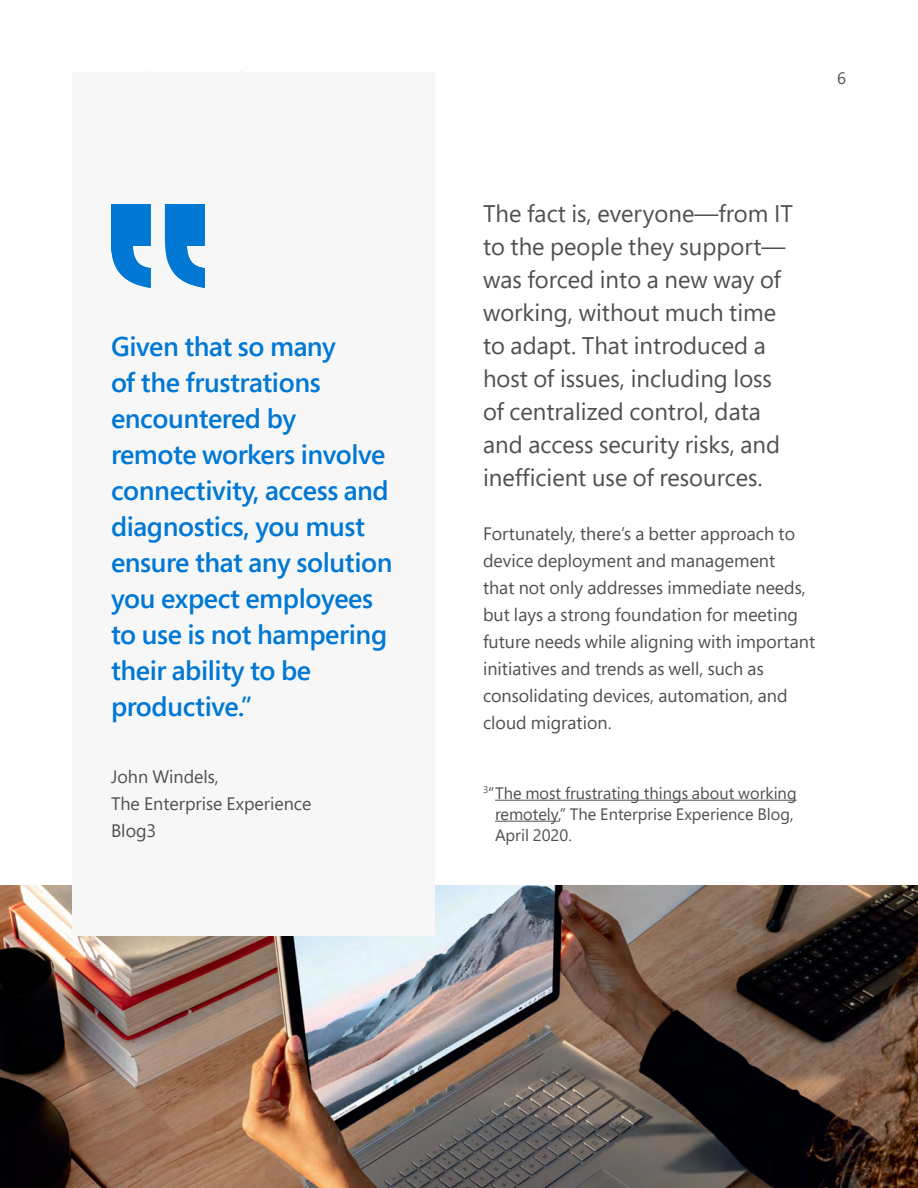
<style>
.page{position:relative;width:918px;height:1188px;background:#fff}
.page>*{position:absolute;margin:0;border:0;box-sizing:border-box;transform-origin:0 0}
.P_18{font:600 27px/36px "Segoe Pro";letter-spacing:-.015em;color:#0078d4}
.P_12{font:24px/33px "Segoe Pro";color:#505050}
.P_12-2{font:18px/27px "Segoe Pro";color:#505050}
.Sources{font:16.5px/21px "Segoe Pro";color:#505050}
</style>
<div class="page">
<img style="left:0;top:885px;width:918px;height:303px">
<div style="left:72px;top:72px;width:363px;height:864px;background:#f7f7f7"></div>
<svg style="left:165px;top:204px;width:40px;height:84px"></svg>
<svg style="left:111px;top:204px;width:40px;height:84px"></svg>
<hr style="left:495px;top:800px;width:302px;height:1px;background:#505050">
<hr style="left:495px;top:821px;width:63px;height:1px;background:#505050">
<p class="P_18" style="left:111px;top:328px;width:283px">Given that so many<br>of the frustrations encountered by<br>remote workers involve connectivity, access and diagnostics, you must ensure that any solution you expect employees to use is not hampering their ability to be productive.”</p>
<p class="P_12-2" style="left:111px;top:763px;width:202px">John Windels,<br>The Enterprise Experience<br>Blog3</p>
<p class="Sources" style="left:837px;top:68px;width:10px">6</p>
<p class="P_12" style="left:483px;top:196px;width:312px">The fact is, everyone—from IT to the people they support— was forced into a new way of working, without much time to adapt. That introduced a host of issues, including loss of centralized control, data and access security risks, and inefficient use of resources.</p>
<p class="P_12-2" style="left:483px;top:520px;width:334px">Fortunately, there’s a better approach to device deployment and management<br>that not only addresses immediate needs, but lays a strong foundation for meeting future needs while aligning with important initiatives and trends as well, such as consolidating devices, automation, and cloud migration.</p>
<p class="Sources" style="left:495px;top:782px;width:303px;text-indent:-12px"><sup>3</sup>“The most frustrating things about working remotely,” The Enterprise Experience Blog,<br>April 2020.</p>
</div>
